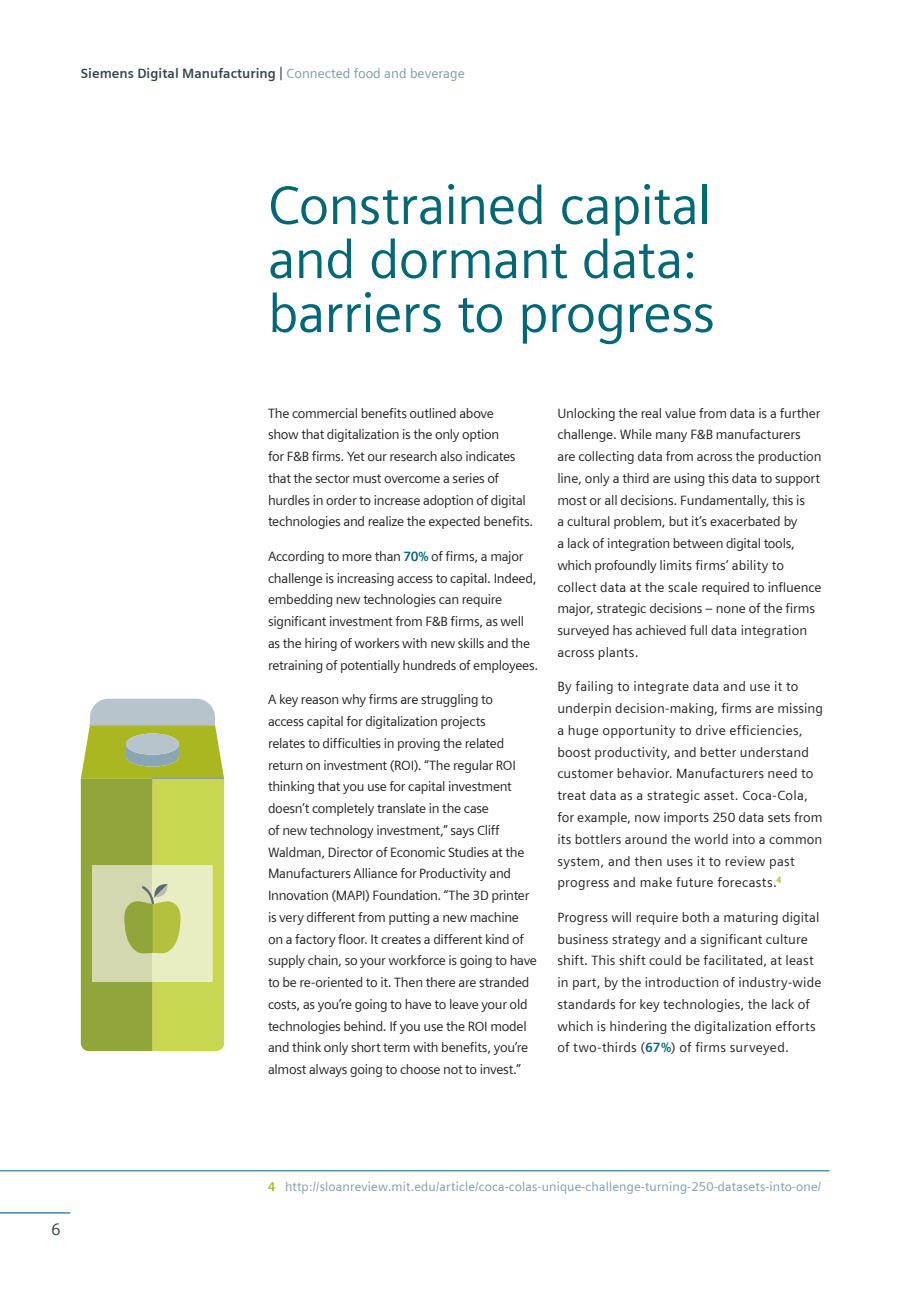
<style>
.page{position:relative;width:919px;height:1289px;background:#fff}
.page>*{position:absolute;margin:0;border:0;box-sizing:border-box;transform-origin:0 0}
.t1{font:54px/54px "Siemens Sans";letter-spacing:-.015em;color:#006776}
.t2{font:16.5px "Siemens Slab";color:#33444d}
.t3{font:13.5px/21.8px "Siemens Sans";letter-spacing:-.015em;color:#231f20}
.t4{font:13.5px/21.8px "Siemens Sans";letter-spacing:.01em;color:#231f20}
.t5{font:13.5px/21.8px "Siemens Sans";letter-spacing:.005em;color:#231f20}
.t6{font:700 13.5px "Siemens Sans";color:#33444d}
.t7{font:12.75px "Siemens Sans";letter-spacing:.01em;color:#7b99a9}
.s1{font-weight:400;font-size:14.85px}
.s2{font-weight:400;color:#7b99a9}
.s3{font-weight:700;color:#006776}
.s4{font-weight:700;color:#a9b720}
</style>
<div class="page">
<hr style="left:0;top:1212px;width:70px;height:1px;background:#006288">
<hr style="left:0;top:1170px;width:829px;height:1px;background:#006288">
<svg style="left:81px;top:698px;width:143px;height:353px;background:#b8c66c"></svg>
<p class="t6" style="left:81px;top:65px;width:385px">Siemens Digital Manufacturing <span class="s1">|</span> <span class="s2">Connected food and beverage</span></p>
<h1 class="t1" style="left:268px;top:178px;width:448px">Constrained capital and dormant data: barriers to progress</h1>
<p class="t3" style="left:268px;top:402px;width:267px">The commercial benefits outlined above<br>show that digitalization is the only option<br>for F&amp;B firms. Yet our research also indicates that the sector must overcome a series of hurdles in order to increase adoption of digital technologies and realize the expected benefits.</p>
<p class="t3" style="left:268px;top:545px;width:272px">According to more than <span class="s3">70%</span> of firms, a major challenge is increasing access to capital. Indeed, embedding new technologies can require significant investment from F&amp;B firms, as well as the hiring of workers with new skills and the retraining of potentially hundreds of employees.</p>
<p class="t3" style="left:268px;top:688px;width:270px">A key reason why firms are struggling to<br>access capital for digitalization projects<br>relates to difficulties in proving the related return on investment (ROI). “The regular ROI thinking that you use for capital investment doesn’t completely translate in the case<br>of new technology investment,” says Cliff Waldman, Director of Economic Studies at the Manufacturers Alliance for Productivity and Innovation (MAPI) Foundation. “The 3D printer is very different from putting a new machine on a factory floor. It creates a different kind of supply chain, so your workforce is going to have to be re-oriented to it. Then there are stranded costs, as you’re going to have to leave your old technologies behind. If you use the ROI model and think only short term with benefits, you’re almost always going to choose not to invest.”</p>
<p class="t3" style="left:557px;top:402px;width:266px">Unlocking the real value from data is a further challenge. While many F&amp;B manufacturers are collecting data from across the production line, only a third are using this data to support most or all decisions. Fundamentally, this is<br>a cultural problem, but it’s exacerbated by<br>a lack of integration between digital tools, which profoundly limits firms’ ability to collect data at the scale required to influence major, strategic decisions – none of the firms surveyed has achieved full data integration across plants.</p>
<p class="t4" style="left:557px;top:676px;width:267px">By failing to integrate data and use it to underpin decision-making, firms are missing a huge opportunity to drive efficiencies, boost productivity, and better understand customer behavior. Manufacturers need to treat data as a strategic asset. Coca-Cola, for example, now imports 250 data sets from its bottlers around the world into a common system, and then uses it to review past progress and make future forecasts.<sup>4</sup></p>
<p class="t5" style="left:557px;top:906px;width:266px">Progress will require both a maturing digital business strategy and a significant culture shift. This shift could be facilitated, at least in part, by the introduction of industry-wide standards for key technologies, the lack of which is hindering the digitalization efforts of two-thirds (<span class="s3">67%</span>) of firms surveyed.</p>
<p class="t2" style="left:51px;top:1218px;width:11px">6</p>
<p class="t7" style="left:268px;top:1179px;width:554px"><span class="s4">4</span> http://sloanreview.mit.edu/article/coca-colas-unique-challenge-turning-250-datasets-into-one/</p>
</div>
